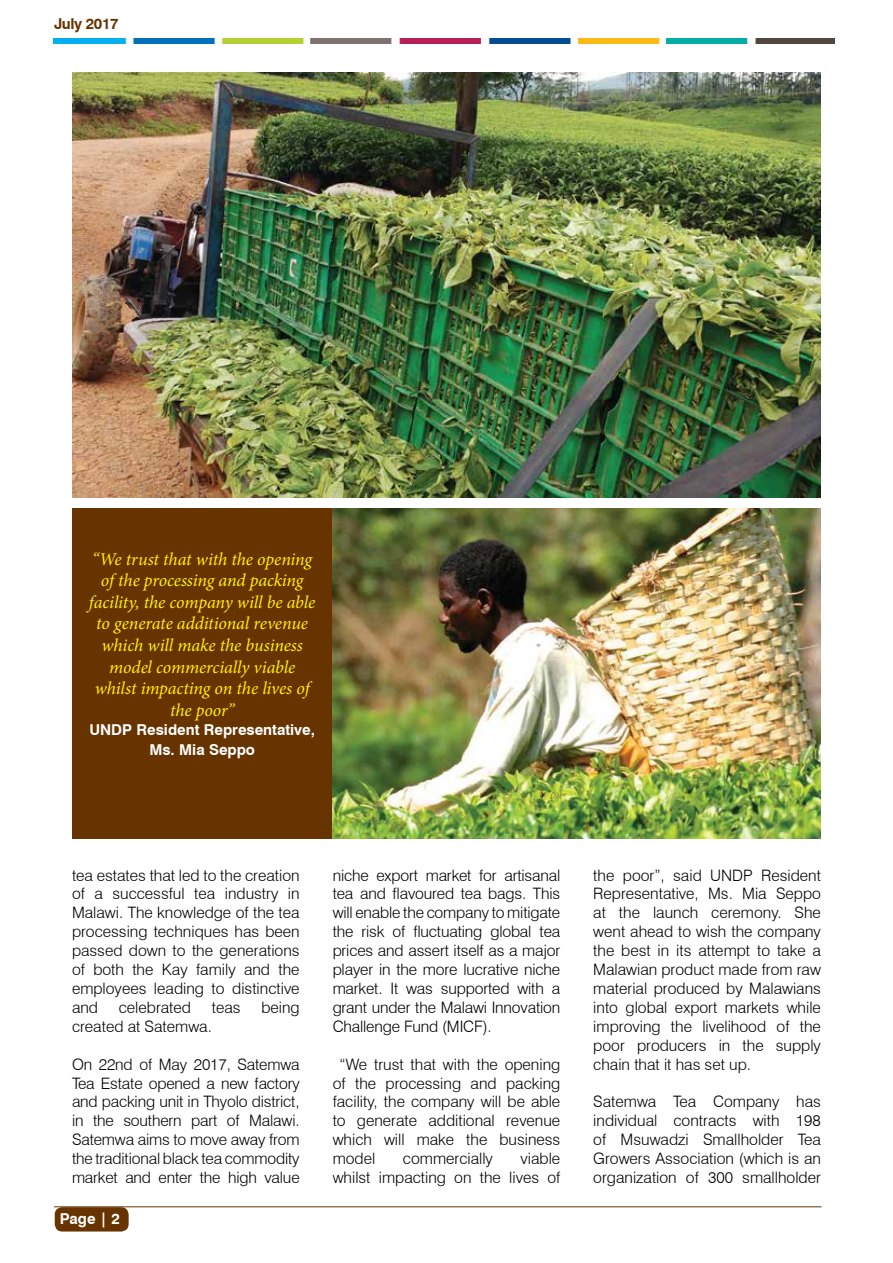
<style>
.page{position:relative;width:893px;height:1263px;background:#fff}
.page>*{position:absolute;margin:0;border:0;box-sizing:border-box;transform-origin:0 0}
.t1{font:italic 18px/21.6px "Minion Pro";letter-spacing:-.01em;color:#fff200;text-align:center}
.t2{font:300 15.75px/18.9px "Swiss 721 BT";color:#000;text-align:justify}
.t3{font:700 15px/19.5px "Swiss 721 BT";color:#fff;text-align:center}
.t4{font:700 15px "Swiss 721 BT";letter-spacing:-.025em;color:#673400}
</style>
<div class="page">
<div style="left:72px;top:508px;width:261px;height:330px;background:#673400"></div>
<img style="left:333px;top:508px;width:488px;height:330px">
<img style="left:72px;top:72px;width:749px;height:426px">
<div style="left:55px;top:1207px;width:74px;height:24px;background:#673400;border-radius:8px"></div>
<hr style="left:54px;top:1206px;width:768px;height:1px;background:#673400">
<img style="left:54px;top:38px;width:781px;height:5px">
<p class="t4" style="left:54px;top:14px;width:66px">July 2017</p>
<p class="t1" style="left:89px;top:548px;width:228px">“We trust that with the opening of the processing and packing facility, the company will be able to generate additional revenue which will make the business model commercially viable whilst impacting on the lives of the poor”</p>
<p class="t3" style="left:89px;top:720px;width:227px">UNDP Resident Representative,<br>Ms. Mia Seppo</p>
<p class="t2" style="left:72px;top:865px;width:229px">tea estates that led to the creation of a successful tea industry in Malawi. The knowledge of the tea processing techniques has been passed down to the generations of both the Kay family and the employees leading to distinctive and</p>
<p class="t2" style="left:119px;top:998px;width:74px">celebrated</p>
<p class="t2" style="left:212px;top:998px;width:30px">teas</p>
<p class="t2" style="left:261px;top:998px;width:40px">being</p>
<p class="t2" style="left:72px;top:1016px;width:141px">created at Satemwa.</p>
<p class="t2" style="left:72px;top:1054px;width:229px">On 22nd of May 2017, Satemwa Tea Estate opened a new factory and packing unit in Thyolo district, in the southern part of Malawi.<br>Satemwa aims to move away from the traditional black tea commodity market and enter the high value</p>
<p class="t3" style="left:60px;top:1208px;width:62px">Page | 2</p>
<p class="t2" style="left:333px;top:865px;width:229px">niche export market for artisanal tea and flavoured tea bags. This will enable the company to mitigate the risk of fluctuating global tea prices and assert itself as a major player in the more lucrative niche market. It was supported with a grant under the Malawi Innovation Challenge Fund (MICF).</p>
<p class="t2" style="left:333px;top:1054px;width:229px;text-indent:7px">“We trust that with the opening of the processing and packing facility, the company will be able to generate additional revenue which will make the business model</p>
<p class="t2" style="left:333px;top:1149px;width:229px;text-align:right">viable<br>whilst impacting on the lives of</p>
<p class="t2" style="left:403px;top:1149px;width:92px">commercially</p>
<p class="t2" style="left:593px;top:865px;width:229px">the poor”, said UNDP Resident Representative, Ms. Mia Seppo at the launch ceremony. She went ahead to wish the company the best in its attempt to take a Malawian product made from raw material produced by Malawians into global export markets while improving the livelihood of the poor producers in the supply chain that it has set up.</p>
<p class="t2" style="left:593px;top:1092px;width:229px">Satemwa Tea Company has individual contracts with 198 of Msuwadzi Smallholder Tea Growers Association (which is an organization of 300 smallholder</p>
</div>
